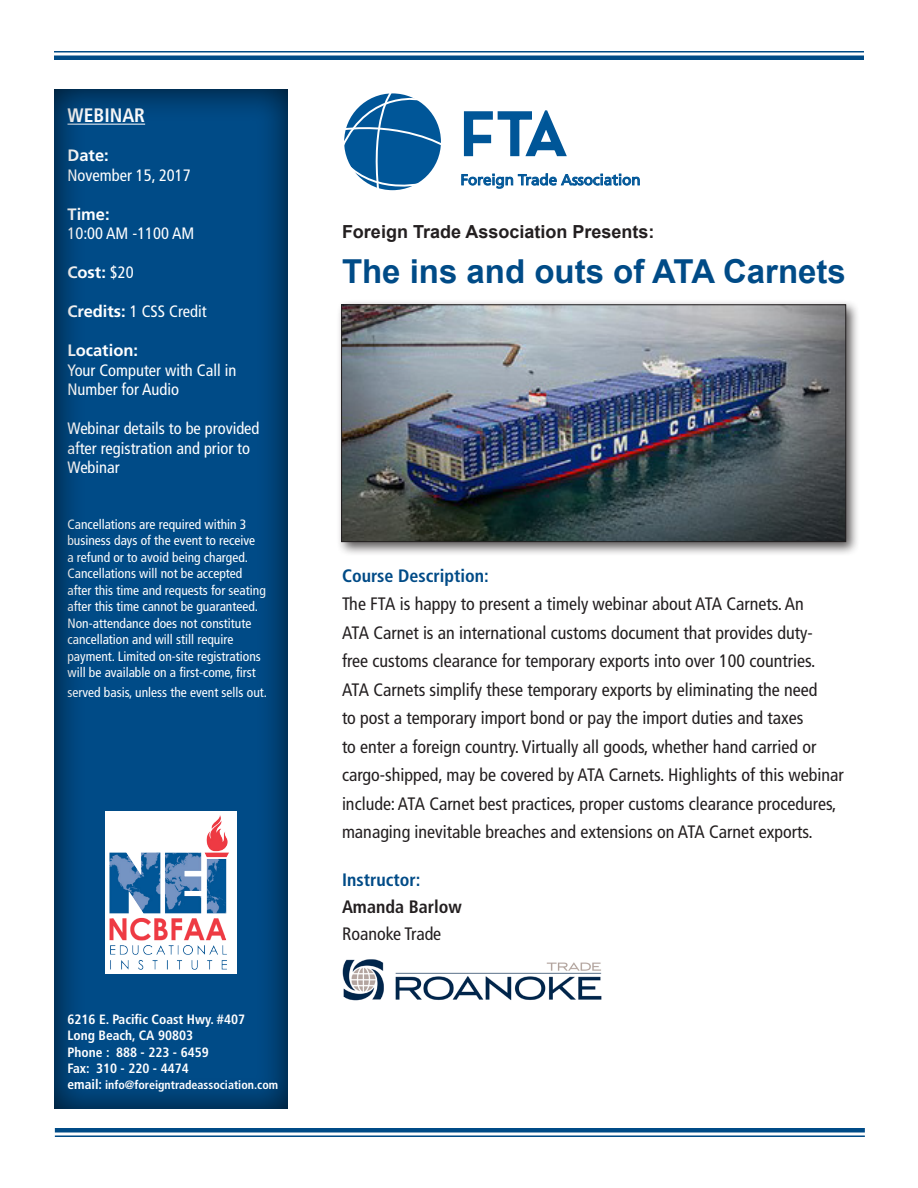
<style>
.page{position:relative;width:918px;height:1188px;background:#fff}
.page>*{position:absolute;margin:0;border:0;box-sizing:border-box;transform-origin:0 0}
.t1{font:700 62.4px "Neutra Disp";color:#005698}
.t2{font:700 33px "Arial";color:#004b87}
.t3{font:700 condensed 19.5px "Frutiger LT Std";color:#fff}
.t4{font:condensed 18px/28.5px "Frutiger LT Std";color:#231f20}
.t5{font:700 18px "Arial";color:#231f20}
.t6{font:700 condensed 18px "Frutiger LT Std";color:#004b87}
.t7{font:700 condensed 18px "Frutiger LT Std";color:#231f20}
.t8{font:condensed 16.5px/19.5px "Frutiger LT Std";color:#fff}
.t9{font:700 16.5px "Frutiger LT Std";color:#fff}
.t10{font:15px "Frutiger LT Std";color:#005698}
.t11{font:condensed 13.5px/16.5px "Frutiger LT Std";color:#fff}
.t12{font:700 condensed 13.5px/16.2px "Frutiger LT Std";color:#fff}
.t13{font:700 condensed 12px "Frutiger LT Std";color:#fff}
.s1{font-weight:400;font-stretch:condensed}
.s2{font-weight:700;font-stretch:normal}
.s3{font-size:13.5px}
</style>
<div class="page">
<hr style="left:55px;top:1128px;width:810px;height:4px;background:#004b87">
<hr style="left:55px;top:1135px;width:810px;height:2px;background:#004b87">
<div style="left:52px;top:89px;width:238px;height:1020px;background:#231f20;opacity:.75"></div>
<hr style="left:54px;top:51px;width:810px;height:2px;background:#004b87">
<hr style="left:54px;top:56px;width:810px;height:4px;background:#004b87">
<div style="left:336px;top:299px;width:524px;height:257px;background:#231f20;opacity:.75"></div>
<img style="left:343px;top:307px;width:501px;height:233px">
<div style="left:341px;top:305px;width:505px;height:237px;border:1px solid #231f20"></div>
<svg style="left:463px;top:110px;width:104px;height:47px"></svg>
<svg style="left:461px;top:173px;width:179px;height:16px"></svg>
<svg style="left:344px;top:93px;width:97px;height:98px"></svg>
<div style="left:105px;top:811px;width:132px;height:162px;background:#fff"></div>
<img style="left:109px;top:815px;width:120px;height:155px">
<img style="left:342px;top:959px;width:260px;height:42px">
<p class="t3" style="left:68px;top:104px;width:79px">WEBINAR</p>
<p class="t9" style="left:68px;top:146px;width:43px">Date:</p>
<p class="t8" style="left:68px;top:165px;width:125px">November 15, 2017</p>
<p class="t9" style="left:68px;top:204px;width:44px">Time:</p>
<p class="t8" style="left:68px;top:224px;width:128px">10:00 AM -1100 AM</p>
<p class="t9" style="left:68px;top:263px;width:68px">Cost: <span class="s1">$20</span></p>
<p class="t8" style="left:68px;top:302px;width:141px"><span class="s2">Credits:</span> 1 CSS Credit</p>
<p class="t9" style="left:68px;top:341px;width:72px">Location:</p>
<p class="t8" style="left:68px;top:360px;width:170px">Your Computer with Call in<br>Number for Audio</p>
<p class="t8" style="left:68px;top:419px;width:194px">Webinar details to be provided after registration and prior to<br>Webinar</p>
<p class="t11" style="left:68px;top:516px;width:200px">Cancellations are required within 3 business days of the event to receive<br>a refund or to avoid being charged.<br>Cancellations will not be accepted after this time and requests for seating after this time cannot be guaranteed.<br>Non-attendance does not constitute cancellation and will still require payment. Limited on-site registrations will be available on a first-come, first</p>
<p class="t11" style="left:68px;top:684px;width:201px">served basis, unless the event sells out.</p>
<p class="t12" style="left:68px;top:1011px;width:179px">6216 E. Pacific Coast Hwy. #407</p>
<p class="t12" style="left:68px;top:1028px;width:127px">Long Beach, CA 90803</p>
<p class="t12" style="left:68px;top:1044px;width:143px">Phone : 888 - 223 - 6459<br>Fax: 310 - 220 - 4474</p>
<p class="t13" style="left:68px;top:1078px;width:212px"><span class="s3">email:</span> info@foreigntradeassociation.com</p>
<p class="t1" style="left:461px;top:99px;width:107px">FTA</p>
<p class="t10" style="left:461px;top:171px;width:181px">Foreign Trade Association</p>
<p class="t5" style="left:342px;top:219px;width:314px">Foreign Trade Association Presents:</p>
<p class="t2" style="left:342px;top:249px;width:505px">The ins and outs of ATA Carnets</p>
<p class="t6" style="left:342px;top:565px;width:148px">Course Description:</p>
<p class="t4" style="left:342px;top:590px;width:503px">The FTA is happy to present a timely webinar about ATA Carnets. An<br>ATA Carnet is an international customs document that provides duty-<br>free customs clearance for temporary exports into over 100 countries.<br>ATA Carnets simplify these temporary exports by eliminating the need<br>to post a temporary import bond or pay the import duties and taxes<br>to enter a foreign country. Virtually all goods, whether hand carried or cargo-shipped, may be covered by ATA Carnets. Highlights of this webinar include: ATA Carnet best practices, proper customs clearance procedures, managing inevitable breaches and extensions on ATA Carnet exports.</p>
<p class="t6" style="left:342px;top:869px;width:80px">Instructor:</p>
<p class="t7" style="left:342px;top:896px;width:121px">Amanda Barlow</p>
<p class="t4" style="left:342px;top:920px;width:101px">Roanoke Trade</p>
</div>
